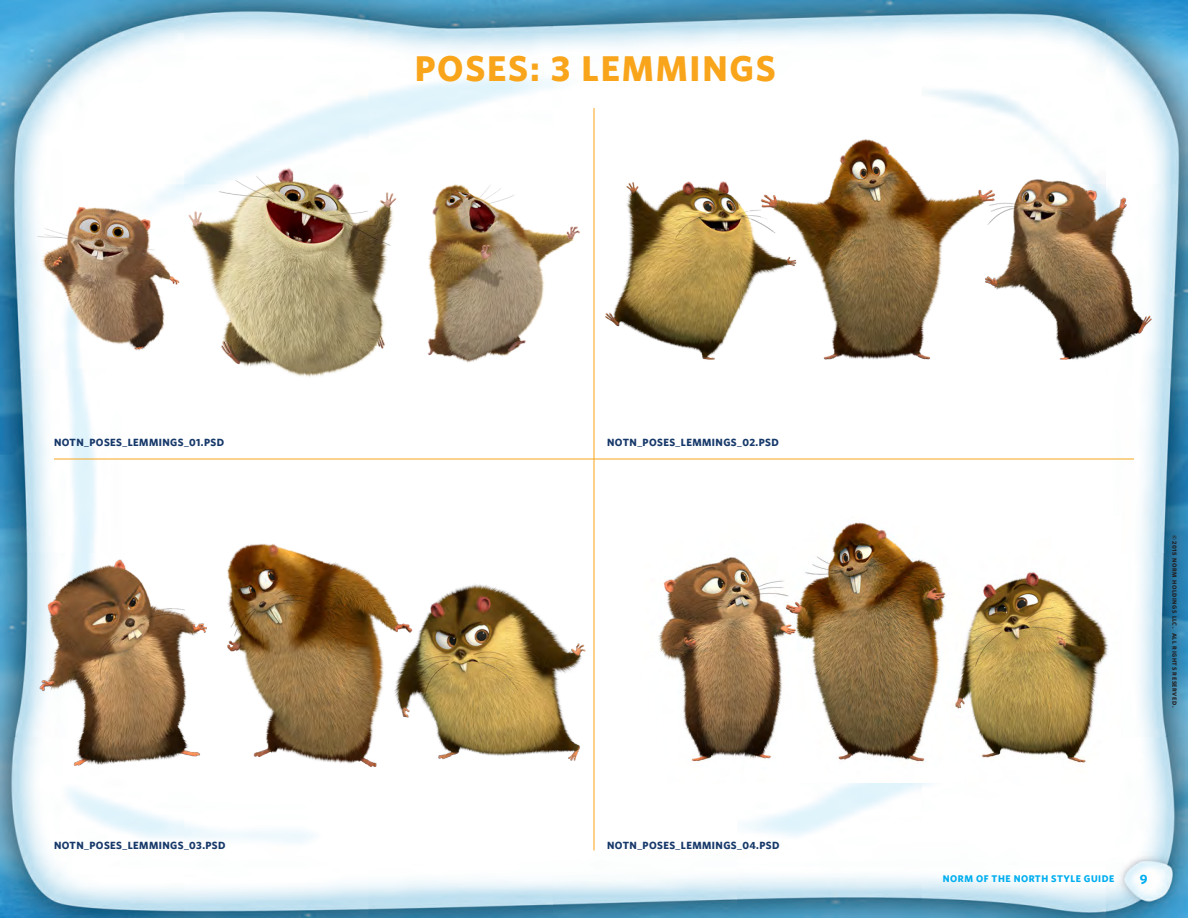
<style>
.page{position:relative;width:1188px;height:918px;background:#fff}
.page>*{position:absolute;margin:0;border:0;box-sizing:border-box;transform-origin:0 0}
.t1{font:700 36px "Whitney";letter-spacing:.05em;color:#f9a51b}
.t2{font:700 13.5px "Whitney";color:#00aeef}
.t3{font:700 10.5px "Whitney";letter-spacing:.04em;color:#17396a}
.t4{font:700 9.75px "Whitney";letter-spacing:.05em;color:#00aeef}
.t5{font:700 6px "Whitney";letter-spacing:.1em;color:#231f20}
</style>
<div class="page">
<img style="left:0;top:0;width:1188px;height:918px">
<img style="left:27px;top:137px;width:560px;height:254px">
<img style="left:642px;top:517px;width:479px;height:266px">
<img style="left:29px;top:536px;width:565px;height:239px">
<img style="left:603px;top:126px;width:553px;height:254px">
<hr style="left:594px;top:108px;width:1px;height:742px;background:#f9a51b">
<hr style="left:54px;top:459px;width:1080px;height:1px;background:#f9a51b">
<p class="t3" style="left:54px;top:436px;width:172px">NOTN_POSES_LEMMINGS_01.PSD</p>
<p class="t3" style="left:54px;top:839px;width:173px">NOTN_POSES_LEMMINGS_03.PSD</p>
<p class="t1" style="left:415px;top:47px;width:362px">POSES: 3 LEMMINGS</p>
<p class="t3" style="left:607px;top:436px;width:173px">NOTN_POSES_LEMMINGS_02.PSD</p>
<p class="t3" style="left:607px;top:839px;width:174px">NOTN_POSES_LEMMINGS_04.PSD</p>
<p class="t5" style="left:1178px;top:535px;width:173px;rotate:90deg">©2015 NORM HOLDINGS LLC. ALL RIGHTS RESERVED.</p>
<p class="t4" style="left:943px;top:873px;width:173px">NORM OF THE NORTH STYLE GUIDE</p>
<p class="t2" style="left:1140px;top:871px;width:9px">9</p>
</div>
